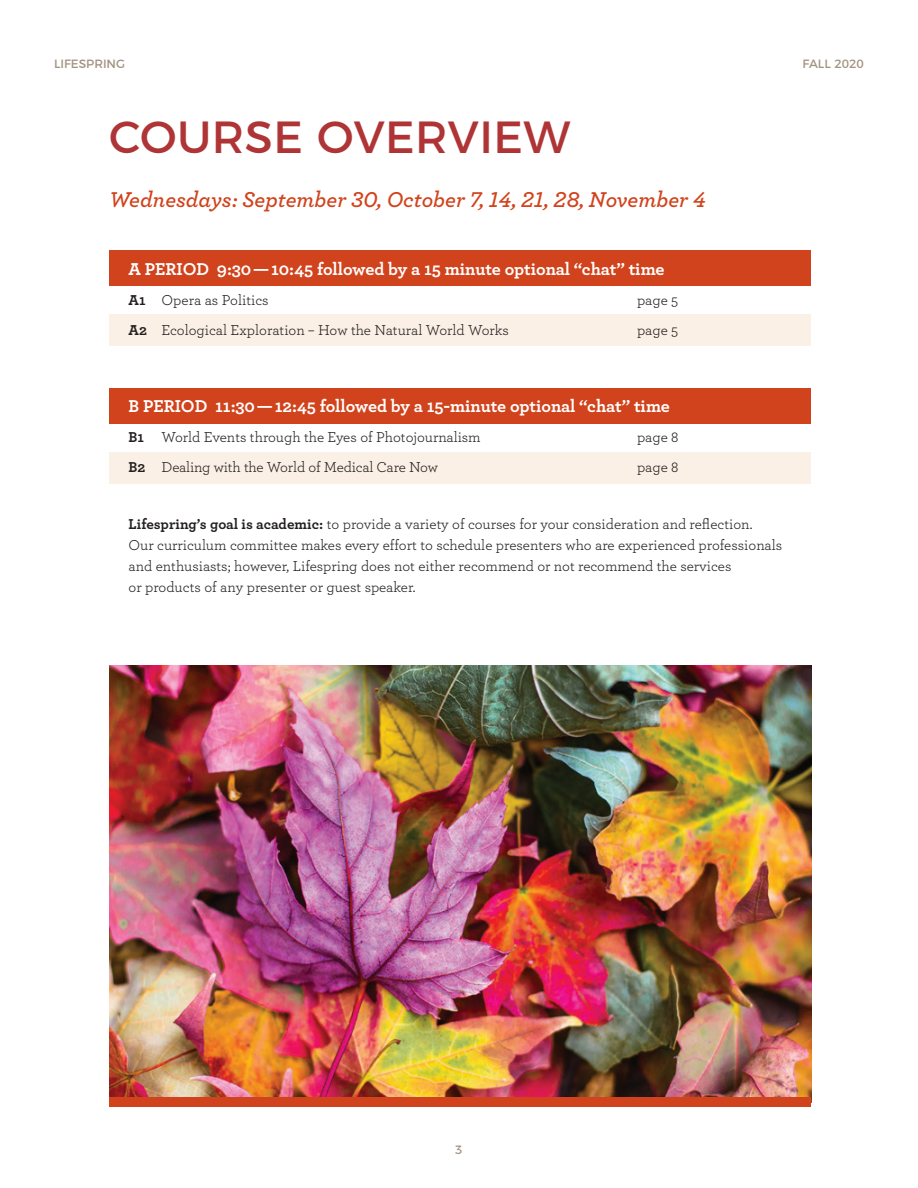
<style>
.page{position:relative;width:918px;height:1188px;background:#fff}
.page>*{position:absolute;margin:0;border:0;box-sizing:border-box;transform-origin:0 0}
.t1{font:45px "Montserrat";letter-spacing:.01em;color:#af3436}
.t2{font:22.5px "Archer Semibold LF Italic";color:#d1431c}
.t3{font:700 18px "Archer";letter-spacing:-.005em;color:#fff}
.t4{font:15px/21px "Archer";color:#231f20}
.t5{font:12px "Montserrat";color:#a29382}
.s1{font-weight:700}
</style>
<div class="page">
<div style="left:109px;top:453px;width:702px;height:31px;background:#fbf0e5"></div>
<div style="left:109px;top:388px;width:702px;height:36px;background:#d1431c"></div>
<div style="left:109px;top:250px;width:702px;height:35px;background:#d1431c"></div>
<div style="left:109px;top:315px;width:702px;height:31px;background:#fbf0e5"></div>
<img style="left:109px;top:665px;width:702px;height:433px">
<div style="left:109px;top:1098px;width:702px;height:9px;background:#d1431c"></div>
<p class="t5" style="left:54px;top:54px;width:73px">LIFESPRING</p>
<p class="t5" style="left:803px;top:54px;width:63px">FALL 2020</p>
<h1 class="t1" style="left:109px;top:101px;width:462px">COURSE OVERVIEW</h1>
<h2 class="t2" style="left:109px;top:185px;width:598px">Wednesdays: September 30, October 7, 14, 21, 28, November 4</h2>
<p class="t3" style="left:129px;top:255px;width:537px">A PERIOD 9:30 — 10:45 followed by a 15 minute optional “chat” time</p>
<p class="t4" style="left:129px;top:289px;width:142px"><span class="s1">A1</span> Opera as Politics</p>
<p class="t4" style="left:637px;top:289px;width:43px">page 5</p>
<p class="t4" style="left:129px;top:319px;width:382px"><span class="s1">A2</span> Ecological Exploration – How the Natural World Works</p>
<p class="t4" style="left:637px;top:319px;width:43px">page 5</p>
<p class="t3" style="left:129px;top:392px;width:543px">B PERIOD 11:30 — 12:45 followed by a 15-minute optional “chat” time</p>
<p class="t4" style="left:129px;top:426px;width:354px"><span class="s1">B1</span> World Events through the Eyes of Photojournalism</p>
<p class="t4" style="left:637px;top:426px;width:43px">page 8</p>
<p class="t4" style="left:129px;top:456px;width:311px"><span class="s1">B2</span> Dealing with the World of Medical Care Now</p>
<p class="t4" style="left:637px;top:456px;width:43px">page 8</p>
<p class="t4" style="left:129px;top:513px;width:655px"><span class="s1">Lifespring’s goal is academic:</span> to provide a variety of courses for your consideration and reflection.<br>Our curriculum committee makes every effort to schedule presenters who are experienced professionals and enthusiasts; however, Lifespring does not either recommend or not recommend the services<br>or products of any presenter or guest speaker.</p>
<p class="t5" style="left:455px;top:1141px;width:9px">3</p>
</div>
